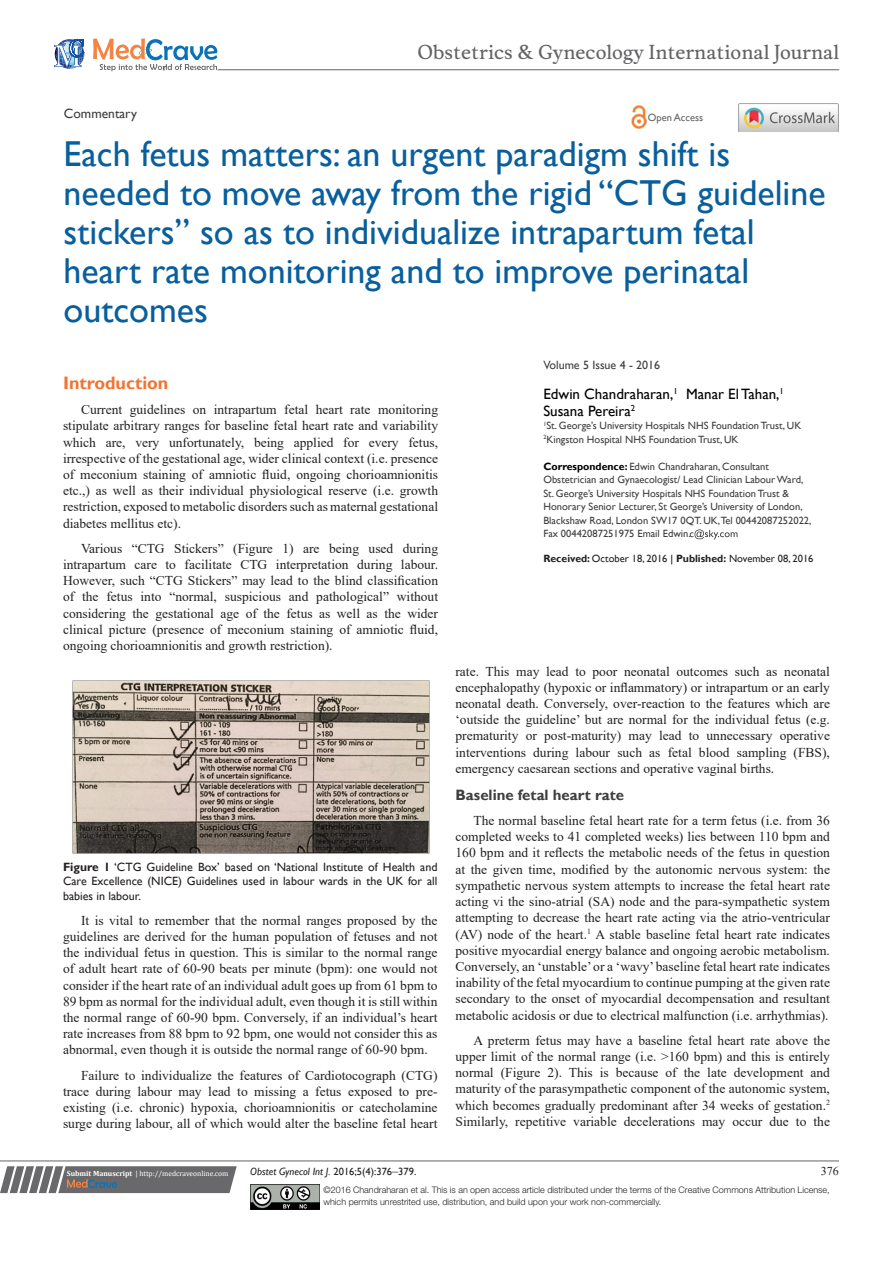
<style>
.page{position:relative;width:893px;height:1263px;background:#fff}
.page>*{position:absolute;margin:0;border:0;box-sizing:border-box;transform-origin:0 0}
.t1{font:36px/39px "Gill Sans";color:#085f9c}
.t2{font:18.6px "Musee";color:#636366}
.List_Paragraph{font:700 18px "Gill Sans";color:#f37331}
.t3{font:15px/16.2px "Gill Sans";color:#000}
.t4{font:700 15px "Gill Sans";color:#3e3e3f}
.t5{font:13.5px/16.2px "Times New Roman";color:#231f20;text-align:justify}
.t6{font:13.5px "Gill Sans";color:#3e3e3f}
.t7{font:12px/14.4px "Gill Sans";color:#231f20;text-align:justify}
.t8{font:12px "Gill Sans";color:#3e3e3f}
.t9{font:12px "Times New Roman";color:#231f20}
.t10{font:10.5px/13.5px "Gill Sans";color:#3e3e3f}
.t11{font:10.5px "Gill Sans";color:#231f20}
.t12{font:italic 10.5px "Gill Sans";color:#231f20}
.t13{font:10.5px "Gill Sans";color:#636366}
.t14{font:300 9px/12px "Helvetica Neue LT Std";color:#231f20}
.t15{font:7.5px "Cambria";color:#fff}
.s1{font-weight:700;color:#000}
.s2{font-weight:700}
.s3{color:#000}
.s4{font-style:normal}
.s5{font-family:"Times New Roman";font-style:normal;font-size:12px}
</style>
<div class="page">
<svg style="left:0;top:1166px;width:237px;height:27px;background:#78787a"></svg>
<hr style="left:0;top:1161px;width:839px;height:1px;background:#626465">
<img style="left:250px;top:1185px;width:69px;height:24px">
<svg style="left:690px;top:529px;width:47px;height:10px"></svg>
<svg style="left:54px;top:39px;width:30px;height:30px"></svg>
<svg style="left:93px;top:38px;width:124px;height:33px"></svg>
<hr style="left:218px;top:70px;width:621px;height:1px;background:#626465">
<img style="left:631px;top:105px;width:16px;height:24px">
<img style="left:739px;top:104px;width:99px;height:28px">
<img style="left:73px;top:680px;width:356px;height:174px">
<p class="t2" style="left:417px;top:41px;width:423px">Obstetrics &amp; Gynecology International Journal</p>
<p class="t6" style="left:64px;top:105px;width:74px">Commentary</p>
<p class="t13" style="left:648px;top:112px;width:57px">Open Access</p>
<p class="t1" style="left:64px;top:135px;width:764px">Each fetus matters: an urgent paradigm shift is needed to move away from the rigid “CTG guideline stickers” so as to individualize intrapartum fetal heart rate monitoring and to improve perinatal outcomes</p>
<p class="t8" style="left:543px;top:358px;width:118px">Volume 5 Issue 4 - 2016</p>
<p class="t3" style="left:543px;top:386px;width:242px">Edwin Chandraharan,<sup>1</sup> Manar El Tahan,<sup>1<br></sup>Susana Pereira<sup>2</sup></p>
<p class="t10" style="left:543px;top:419px;width:259px"><sup>1</sup>St. George’s University Hospitals NHS Foundation Trust, UK</p>
<p class="t10" style="left:543px;top:432px;width:197px"><sup>2</sup>Kingston Hospital NHS Foundation Trust, UK</p>
<p class="t10" style="left:543px;top:459px;width:270px"><span class="s1">Correspondence:</span> Edwin Chandraharan, Consultant Obstetrician and Gynaecologist/ Lead Clinician Labour Ward, St. George’s University Hospitals NHS Foundation Trust &amp; Honorary Senior Lecturer, St George’s University of London, Blackshaw Road, London SW17 0QT. UK,Tel 00442087252022, Fax 00442087251975 Email Edwin.</p>
<p class="t11" style="left:543px;top:553px;width:272px"><span class="s2">Received:</span> October 18, 2016 <span class="s3">|</span> <span class="s2">Published:</span> November 08, 2016</p>
<p class="List_Paragraph" style="left:63px;top:372px;width:107px">Introduction</p>
<p class="t5" style="left:63px;top:401px;width:377px;text-indent:18px">Current guidelines on intrapartum fetal heart rate monitoring stipulate arbitrary ranges for baseline fetal heart rate and variability which are, very unfortunately, being applied for every fetus, irrespective of the gestational age, wider clinical context (i.e. presence of meconium staining of amniotic fluid, ongoing chorioamnionitis etc.,) as well as their individual physiological reserve (i.e. growth restriction, exposed to metabolic disorders such as maternal gestational diabetes mellitus etc).</p>
<p class="t5" style="left:63px;top:540px;width:377px;text-indent:18px">Various “CTG Stickers” (Figure 1) are being used during intrapartum care to facilitate CTG interpretation during labour.<br>However, such “CTG Stickers” may lead to the blind classification of the fetus into “normal, suspicious and pathological” without considering the gestational age of the fetus as well as the wider clinical picture (presence of meconium staining of amniotic fluid, ongoing chorioamnionitis and growth restriction).</p>
<p class="t7" style="left:63px;top:860px;width:376px"><span class="s2">Figure 1</span> ‘CTG Guideline Box’ based on ‘National Institute of Health and Care Excellence (NICE) Guidelines used in labour wards in the UK for all babies in labour.</p>
<p class="t5" style="left:63px;top:912px;width:376px;text-indent:18px">It is vital to remember that the normal ranges proposed by the guidelines are derived for the human population of fetuses and not the individual fetus in question. This is similar to the normal range of adult heart rate of 60-90 beats per minute (bpm): one would not consider if the heart rate of an individual adult goes up from 61 bpm to 89 bpm as normal for the individual adult, even though it is still within the normal range of 60-90 bpm. Conversely, if an individual’s heart rate increases from 88 bpm to 92 bpm, one would not consider this as abnormal, even though it is outside the normal range of 60-90 bpm.</p>
<p class="t5" style="left:63px;top:1066px;width:376px;text-indent:18px">Failure to individualize the features of Cardiotocograph (CTG) trace during labour may lead to missing a fetus exposed to pre&shy;existing (i.e. chronic) hypoxia, chorioamnionitis or catecholamine surge during labour, all of which would alter the baseline fetal heart</p>
<p class="t5" style="left:455px;top:663px;width:376px">rate. This may lead to poor neonatal outcomes such as neonatal encephalopathy (hypoxic or inflammatory) or intrapartum or an early neonatal death. Conversely, over-reaction to the features which are ‘outside the guideline’ but are normal for the individual fetus (e.g. prematurity or post-maturity) may lead to unnecessary operative interventions during labour such as fetal blood sampling (FBS), emergency caesarean sections and operative vaginal births.</p>
<p class="t4" style="left:455px;top:786px;width:170px">Baseline fetal heart rate</p>
<p class="t5" style="left:455px;top:812px;width:376px;text-indent:18px">The normal baseline fetal heart rate for a term fetus (i.e. from 36 completed weeks to 41 completed weeks) lies between 110 bpm and 160 bpm and it reflects the metabolic needs of the fetus in question at the given time, modified by the autonomic nervous system: the sympathetic nervous system attempts to increase the fetal heart rate acting vi the sino-atrial (SA) node and the para-sympathetic system attempting to decrease the heart rate acting via the atrio-ventricular (AV) node of the heart.<sup>1</sup> A stable baseline fetal heart rate indicates positive myocardial energy balance and ongoing aerobic metabolism.<br>Conversely, an ‘unstable’ or a ‘wavy’ baseline fetal heart rate indicates inability of the fetal myocardium to continue pumping at the given rate secondary to the onset of myocardial decompensation and resultant metabolic acidosis or due to electrical malfunction (i.e. arrhythmias).</p>
<p class="t5" style="left:455px;top:1032px;width:376px;text-indent:18px">A preterm fetus may have a baseline fetal heart rate above the upper limit of the normal range (i.e. &gt;160 bpm) and this is entirely normal (Figure 2). This is because of the late development and maturity of the parasympathetic component of the autonomic system, which becomes gradually predominant after 34 weeks of gestation.<sup>2<br></sup>Similarly, repetitive variable decelerations may occur due to the</p>
<p class="t15" style="left:67px;top:1169px;width:163px"><span class="s2">Submit Manuscript</span> | http://medcraveonline.com</p>
<p class="t12" style="left:250px;top:1165px;width:168px">Obstet Gynecol Int J. <span class="s4">2016;5(4):376</span><span class="s5">‒</span><span class="s4">379.</span></p>
<p class="t9" style="left:821px;top:1162px;width:19px">376</p>
<p class="t14" style="left:323px;top:1183px;width:508px">©2016 Chandraharan et al. This is an open access article distributed under the terms of the Creative Commons Attribution License, which permits unrestrited use, distribution, and build upon your work non-commercially.</p>
</div>
